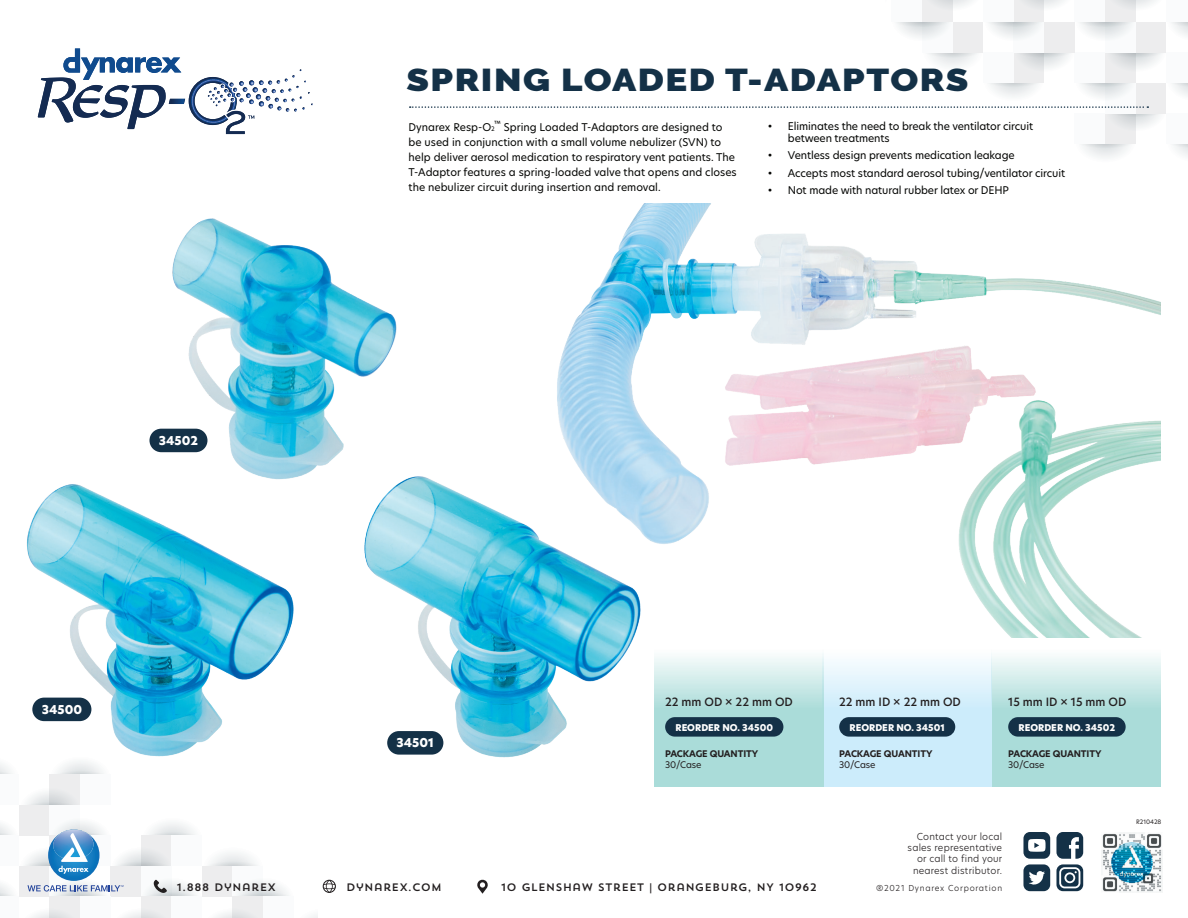
<style>
.page{position:relative;width:1188px;height:918px;background:#fff}
.page>*{position:absolute;margin:0;border:0;box-sizing:border-box;transform-origin:0 0}
.t1{font:900 31.5px "Raleway";letter-spacing:.04em;color:#143147;scale:1.16 1}
.t2{font:800 12px "Hero New";color:#fff}
.t3{font:500 11.25px "Hero New";color:#231f20}
.t4{font:10.8px "Trend Sans One";color:#231f20}
.t5{font:10.5px/15px "Hero New";letter-spacing:-.01em;color:#040503}
.t6{font:300 9.45px/11.4px "Hero New";letter-spacing:.02em;color:#231f20;text-align:right}
.t7{font:800 9.15px "Hero New";color:#fff}
.t8{font:700 9px "Hero New";letter-spacing:-.01em;color:#231f20}
.t9{font:9px "Hero New";letter-spacing:-.01em;color:#231f20}
.t10{font:300 8.1px "Hero New";letter-spacing:.09em;color:#231f20}
.t11{font:7.05px "Hero New";color:#040503}
.t12{font:6px "Hero New";color:#231f20}
.s1{font-size:6.15px}
</style>
<div class="page">
<img style="left:1101px;top:832px;width:61px;height:61px">
<svg style="left:1056px;top:832px;width:27px;height:59px"></svg>
<svg style="left:1023px;top:832px;width:27px;height:59px"></svg>
<svg style="left:477px;top:879px;width:11px;height:15px"></svg>
<svg style="left:0;top:764px;width:336px;height:154px"></svg>
<svg style="left:410px;top:0;width:778px;height:158px"></svg>
<svg style="left:38px;top:48px;width:275px;height:86px"></svg>
<svg style="left:992px;top:657px;width:169px;height:130px;background:#bae2e0"></svg>
<div style="left:1008px;top:717px;width:118px;height:20px;background:#143147;border-radius:10px"></div>
<svg style="left:823px;top:653px;width:169px;height:134px;background:#d6effb"></svg>
<div style="left:839px;top:717px;width:116px;height:20px;background:#143147;border-radius:10px"></div>
<svg style="left:654px;top:653px;width:169px;height:134px;background:#bce3e1"></svg>
<div style="left:665px;top:717px;width:118px;height:20px;background:#143147;border-radius:10px"></div>
<img style="left:26px;top:484px;width:310px;height:294px">
<img style="left:364px;top:489px;width:270px;height:269px">
<img style="left:128px;top:218px;width:323px;height:283px">
<img style="left:516px;top:204px;width:645px;height:433px">
<div style="left:32px;top:698px;width:59px;height:23px;background:#143147;border-radius:12px"></div>
<div style="left:387px;top:731px;width:56px;height:24px;background:#143147;border-radius:12px"></div>
<div style="left:149px;top:429px;width:58px;height:23px;background:#143147;border-radius:12px"></div>
<p class="t2" style="left:159px;top:432px;width:41px">34502</p>
<h1 class="t1" style="left:407px;top:62px;width:486px">SPRING LOADED T-ADAPTORS</h1>
<p class="t11" style="left:494px;top:119px;width:8px">™</p>
<p class="t5" style="left:409px;top:119px;width:330px;text-indent:95px">Spring Loaded T-Adaptors are designed to be used in conjunction with a small volume nebulizer (SVN) to help deliver aerosol medication to respiratory vent patients. The T-Adaptor features a spring-loaded valve that opens and closes the nebulizer circuit during insertion and removal.</p>
<p class="t5" style="left:409px;top:119px;width:88px">Dynarex Resp-O<span class="s1">2</span></p>
<p class="t5" style="left:788px;top:120px;width:247px;line-height:12px;text-indent:-20px">• Eliminates the need to break the ventilator circuit between treatments</p>
<p class="t5" style="left:768px;top:148px;width:249px">• Ventless design prevents medication leakage</p>
<p class="t5" style="left:768px;top:165px;width:299px">• Accepts most standard aerosol tubing/ventilator circuit</p>
<p class="t5" style="left:768px;top:182px;width:243px">• Not made with natural rubber latex or DEHP</p>
<p class="t2" style="left:42px;top:701px;width:42px">34500</p>
<p class="t2" style="left:397px;top:735px;width:39px">34501</p>
<p class="t3" style="left:665px;top:694px;width:129px">22 mm OD × 22 mm OD</p>
<p class="t7" style="left:675px;top:721px;width:99px">REORDER NO. 34500</p>
<p class="t8" style="left:665px;top:748px;width:95px">PACKAGE QUANTITY</p>
<p class="t9" style="left:665px;top:758px;width:38px">30/Case</p>
<p class="t4" style="left:176px;top:880px;width:101px">1.888 DYNAREX</p>
<p class="t4" style="left:346px;top:880px;width:97px">DYNAREX.COM</p>
<p class="t4" style="left:501px;top:880px;width:318px">10 GLENSHAW STREET | ORANGEBURG, NY 10962</p>
<p class="t3" style="left:839px;top:694px;width:123px">22 mm ID × 22 mm OD</p>
<p class="t7" style="left:850px;top:721px;width:97px">REORDER NO. 34501</p>
<p class="t8" style="left:839px;top:748px;width:95px">PACKAGE QUANTITY</p>
<p class="t9" style="left:839px;top:758px;width:38px">30/Case</p>
<p class="t3" style="left:1008px;top:694px;width:120px">15 mm ID × 15 mm OD</p>
<p class="t7" style="left:1019px;top:721px;width:98px">REORDER NO. 34502</p>
<p class="t8" style="left:1008px;top:748px;width:95px">PACKAGE QUANTITY</p>
<p class="t9" style="left:1008px;top:758px;width:38px">30/Case</p>
<p class="t6" style="left:908px;top:830px;width:96px">Contact your local sales representative or call to find your nearest distributor.</p>
<p class="t10" style="left:876px;top:883px;width:128px">®2021 Dynarex Corporation</p>
<p class="t12" style="left:1136px;top:818px;width:27px">R210428</p>
</div>
